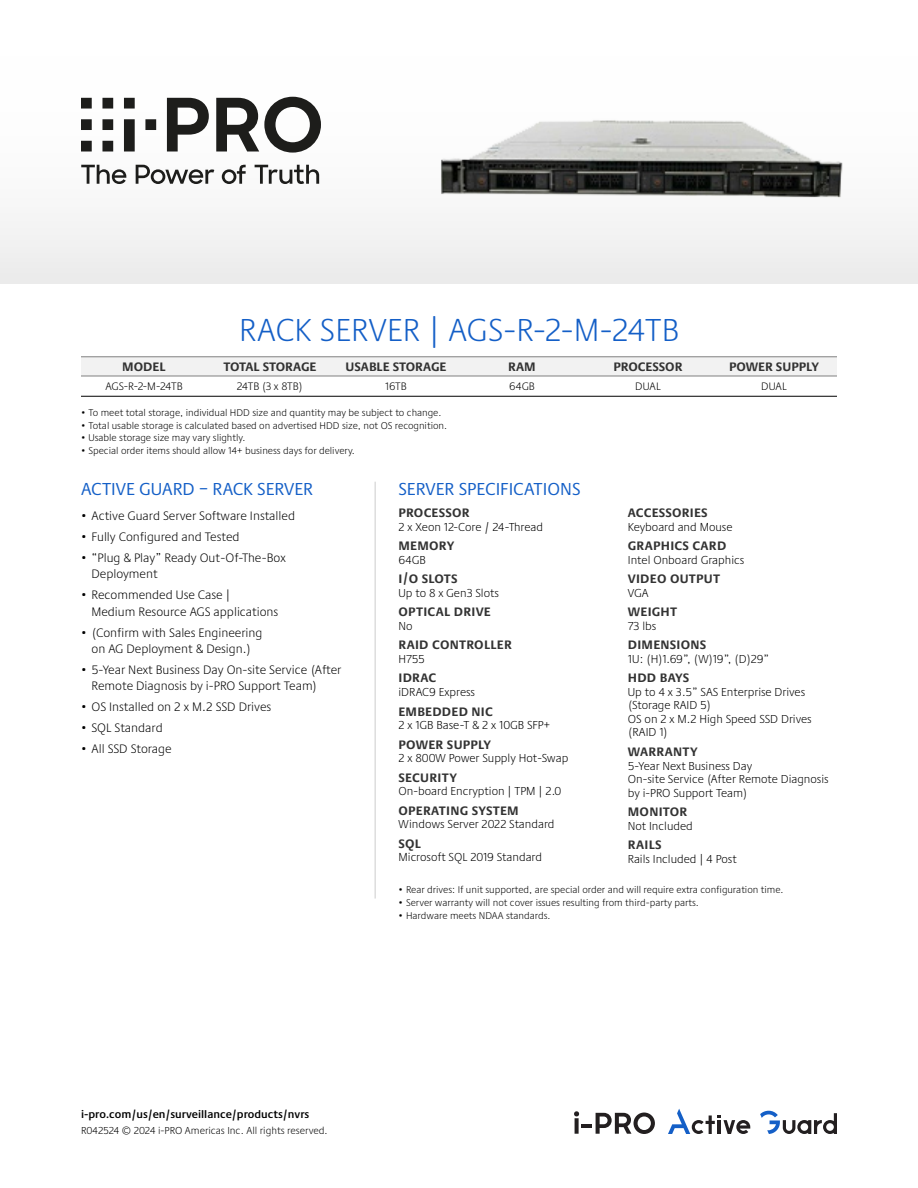
<style>
.page{position:relative;width:918px;height:1188px;background:#fff}
.page>*{position:absolute;margin:0;border:0;box-sizing:border-box;transform-origin:0 0}
.t1{font:300 33px "Praxis Next";letter-spacing:.01em;color:#145fc7}
.Subheaders{font:18px "Praxis Next";color:#145fc7}
.t2{font:300 12.75px/16.5px "Praxis Next";color:#000}
.Server-Specs{font:700 12.75px "Praxis Next";letter-spacing:.02em;color:#333}
.TableHeaders{font:700 12.75px "Praxis Next";color:#333}
.Server-Specs-2{font:300 12px/13.5px "Praxis Next";color:#000}
.t3{font:600 11.25px "Praxis Next";color:#000}
.Center-table{font:300 11.25px "Praxis Next";color:#000}
.t4{font:300 10.5px "Praxis Next";color:#000}
.t5{font:300 10.2px "Praxis Next";color:#000}
</style>
<div class="page">
<div style="left:0;top:0;width:918px;height:284px;background:linear-gradient(to bottom,#fff,#f0f0f0)"></div>
<svg style="left:81px;top:97px;width:240px;height:87px"></svg>
<div style="left:81px;top:358px;width:756px;height:18px;background:#f2f2f2"></div>
<hr style="left:81px;top:357px;width:126px;height:1px;background:#808080">
<hr style="left:207px;top:357px;width:126px;height:1px;background:#808080">
<hr style="left:333px;top:357px;width:126px;height:1px;background:#808080">
<hr style="left:459px;top:357px;width:126px;height:1px;background:#808080">
<hr style="left:585px;top:357px;width:126px;height:1px;background:#808080">
<hr style="left:711px;top:357px;width:126px;height:1px;background:#808080">
<hr style="left:81px;top:396px;width:126px;height:1px;background:#000">
<hr style="left:207px;top:396px;width:126px;height:1px;background:#000">
<hr style="left:333px;top:396px;width:126px;height:1px;background:#000">
<hr style="left:459px;top:396px;width:126px;height:1px;background:#000">
<hr style="left:585px;top:396px;width:126px;height:1px;background:#000">
<hr style="left:711px;top:396px;width:126px;height:1px;background:#000">
<hr style="left:81px;top:376px;width:126px;height:1px;background:#808080">
<hr style="left:207px;top:376px;width:126px;height:1px;background:#808080">
<hr style="left:333px;top:376px;width:126px;height:1px;background:#808080">
<hr style="left:459px;top:376px;width:126px;height:1px;background:#808080">
<hr style="left:585px;top:376px;width:126px;height:1px;background:#808080">
<hr style="left:711px;top:376px;width:126px;height:1px;background:#808080">
<svg style="left:668px;top:1109px;width:82px;height:25px"></svg>
<svg style="left:760px;top:1111px;width:77px;height:23px"></svg>
<svg style="left:574px;top:1111px;width:81px;height:23px"></svg>
<img style="left:430px;top:13px;width:420px;height:271px">
<hr style="left:375px;top:482px;width:1px;height:417px;background:#ccc">
<p class="t1" style="left:239px;top:306px;width:441px">RACK SERVER | AGS-R-2-M-24TB</p>
<p class="TableHeaders" style="left:122px;top:357px;width:45px">MODEL</p>
<p class="TableHeaders" style="left:224px;top:357px;width:94px">TOTAL STORAGE</p>
<p class="TableHeaders" style="left:346px;top:357px;width:102px">USABLE STORAGE</p>
<p class="TableHeaders" style="left:508px;top:357px;width:29px">RAM</p>
<p class="TableHeaders" style="left:614px;top:357px;width:70px">PROCESSOR</p>
<p class="TableHeaders" style="left:729px;top:357px;width:91px">POWER SUPPLY</p>
<p class="Center-table" style="left:105px;top:378px;width:79px">AGS-R-2-M-24TB</p>
<p class="Center-table" style="left:237px;top:378px;width:68px">24TB (3 x 8TB)</p>
<p class="Center-table" style="left:385px;top:378px;width:23px">16TB</p>
<p class="Center-table" style="left:509px;top:378px;width:27px">64GB</p>
<p class="Center-table" style="left:635px;top:378px;width:27px">DUAL</p>
<p class="Center-table" style="left:761px;top:378px;width:27px">DUAL</p>
<p class="t5" style="left:81px;top:405px;width:362px">• To meet total storage, individual HDD size and quantity may be subject to change.</p>
<p class="t5" style="left:81px;top:418px;width:368px">• Total usable storage is calculated based on advertised HDD size, not OS recognition.</p>
<p class="t5" style="left:81px;top:430px;width:166px">• Usable storage size may vary slightly.</p>
<p class="t5" style="left:81px;top:443px;width:275px">• Special order items should allow 14+ business days for delivery.</p>
<p class="Subheaders" style="left:399px;top:475px;width:184px">SERVER SPECIFICATIONS</p>
<p class="Server-Specs" style="left:399px;top:503px;width:73px">PROCESSOR</p>
<p class="Server-Specs-2" style="left:399px;top:520px;width:146px">2 x Xeon 12-Core / 24-Thread</p>
<p class="Server-Specs" style="left:399px;top:536px;width:57px">MEMORY</p>
<p class="Server-Specs-2" style="left:399px;top:553px;width:29px">64GB</p>
<p class="Server-Specs" style="left:399px;top:569px;width:60px">I/O SLOTS</p>
<p class="Server-Specs-2" style="left:399px;top:586px;width:102px">Up to 8 x Gen3 Slots</p>
<p class="Server-Specs" style="left:399px;top:602px;width:94px">OPTICAL DRIVE</p>
<p class="Server-Specs-2" style="left:399px;top:619px;width:16px">No</p>
<p class="Server-Specs" style="left:399px;top:635px;width:115px">RAID CONTROLLER</p>
<p class="Server-Specs-2" style="left:399px;top:652px;width:28px">H755</p>
<p class="Server-Specs" style="left:399px;top:668px;width:39px">IDRAC</p>
<p class="Server-Specs-2" style="left:399px;top:685px;width:78px">iDRAC9 Express</p>
<p class="Server-Specs" style="left:399px;top:701px;width:96px">EMBEDDED NIC</p>
<p class="Server-Specs-2" style="left:399px;top:718px;width:153px">2 x 1GB Base-T &amp; 2 x 10GB SFP+</p>
<p class="Server-Specs" style="left:399px;top:734px;width:94px">POWER SUPPLY</p>
<p class="Server-Specs-2" style="left:399px;top:751px;width:171px">2 x 800W Power Supply Hot-Swap</p>
<p class="Server-Specs" style="left:399px;top:767px;width:60px">SECURITY</p>
<p class="Server-Specs-2" style="left:399px;top:784px;width:164px">On-board Encryption | TPM | 2.0</p>
<p class="Server-Specs" style="left:399px;top:800px;width:122px">OPERATING SYSTEM</p>
<p class="Server-Specs-2" style="left:399px;top:817px;width:158px">Windows Server 2022 Standard</p>
<p class="Server-Specs" style="left:399px;top:833px;width:24px">SQL</p>
<p class="Server-Specs-2" style="left:399px;top:850px;width:145px">Microsoft SQL 2019 Standard</p>
<p class="Subheaders" style="left:81px;top:475px;width:234px">ACTIVE GUARD – RACK SERVER</p>
<p class="t2" style="left:81px;top:507px;width:216px">• Active Guard Server Software Installed</p>
<p class="t2" style="left:81px;top:528px;width:160px">• Fully Configured and Tested</p>
<p class="t2" style="left:92px;top:549px;width:196px;text-indent:-10px">• “Plug &amp; Play” Ready Out-Of-The-Box<br>Deployment</p>
<p class="t2" style="left:92px;top:586px;width:188px;text-indent:-10px">• Recommended Use Case |<br>Medium Resource AGS applications</p>
<p class="t2" style="left:81px;top:624px;width:183px;text-align:center">• (Confirm with Sales Engineering on AG Deployment &amp; Design.)</p>
<p class="t2" style="left:92px;top:661px;width:251px;text-indent:-10px">• 5-Year Next Business Day On-site Service (After<br>Remote Diagnosis by i-PRO Support Team)</p>
<p class="t2" style="left:81px;top:698px;width:192px">• OS Installed on 2 x M.2 SSD Drives</p>
<p class="t2" style="left:81px;top:719px;width:83px">• SQL Standard</p>
<p class="t2" style="left:81px;top:740px;width:92px">• All SSD Storage</p>
<p class="Server-Specs" style="left:628px;top:503px;width:81px">ACCESSORIES</p>
<p class="Server-Specs-2" style="left:628px;top:520px;width:106px">Keyboard and Mouse</p>
<p class="Server-Specs" style="left:628px;top:536px;width:100px">GRAPHICS CARD</p>
<p class="Server-Specs-2" style="left:628px;top:553px;width:118px">Intel Onboard Graphics</p>
<p class="Server-Specs" style="left:628px;top:569px;width:94px">VIDEO OUTPUT</p>
<p class="Server-Specs-2" style="left:628px;top:586px;width:22px">VGA</p>
<p class="Server-Specs" style="left:628px;top:602px;width:51px">WEIGHT</p>
<p class="Server-Specs-2" style="left:628px;top:619px;width:30px">73 lbs</p>
<p class="Server-Specs" style="left:628px;top:635px;width:80px">DIMENSIONS</p>
<p class="Server-Specs-2" style="left:628px;top:652px;width:143px">1U: (H)1.69”, (W)19”, (D)29”</p>
<p class="Server-Specs" style="left:628px;top:668px;width:63px">HDD BAYS</p>
<p class="Server-Specs-2" style="left:628px;top:685px;width:185px">Up to 4 x 3.5” SAS Enterprise Drives (Storage RAID 5)<br>OS on 2 x M.2 High Speed SSD Drives (RAID 1)</p>
<p class="Server-Specs" style="left:628px;top:742px;width:71px">WARRANTY</p>
<p class="Server-Specs-2" style="left:628px;top:758px;width:202px">5-Year Next Business Day<br>On-site Service (After Remote Diagnosis by i-PRO Support Team)</p>
<p class="Server-Specs" style="left:628px;top:802px;width:61px">MONITOR</p>
<p class="Server-Specs-2" style="left:628px;top:818px;width:66px">Not Included</p>
<p class="Server-Specs" style="left:628px;top:835px;width:35px">RAILS</p>
<p class="Server-Specs-2" style="left:628px;top:852px;width:110px">Rails Included | 4 Post</p>
<p class="t5" style="left:399px;top:882px;width:387px">• Rear drives: If unit supported, are special order and will require extra configuration time.</p>
<p class="t5" style="left:399px;top:895px;width:302px">• Server warranty will not cover issues resulting from third-party parts.</p>
<p class="t5" style="left:399px;top:908px;width:154px">• Hardware meets NDAA standards.</p>
<p class="t3" style="left:81px;top:1105px;width:230px">i-pro.com/us/en/surveillance/products/nvrs</p>
<p class="t4" style="left:81px;top:1123px;width:248px">R042524 © 2024 i-PRO Americas Inc. All rights reserved.</p>
</div>
